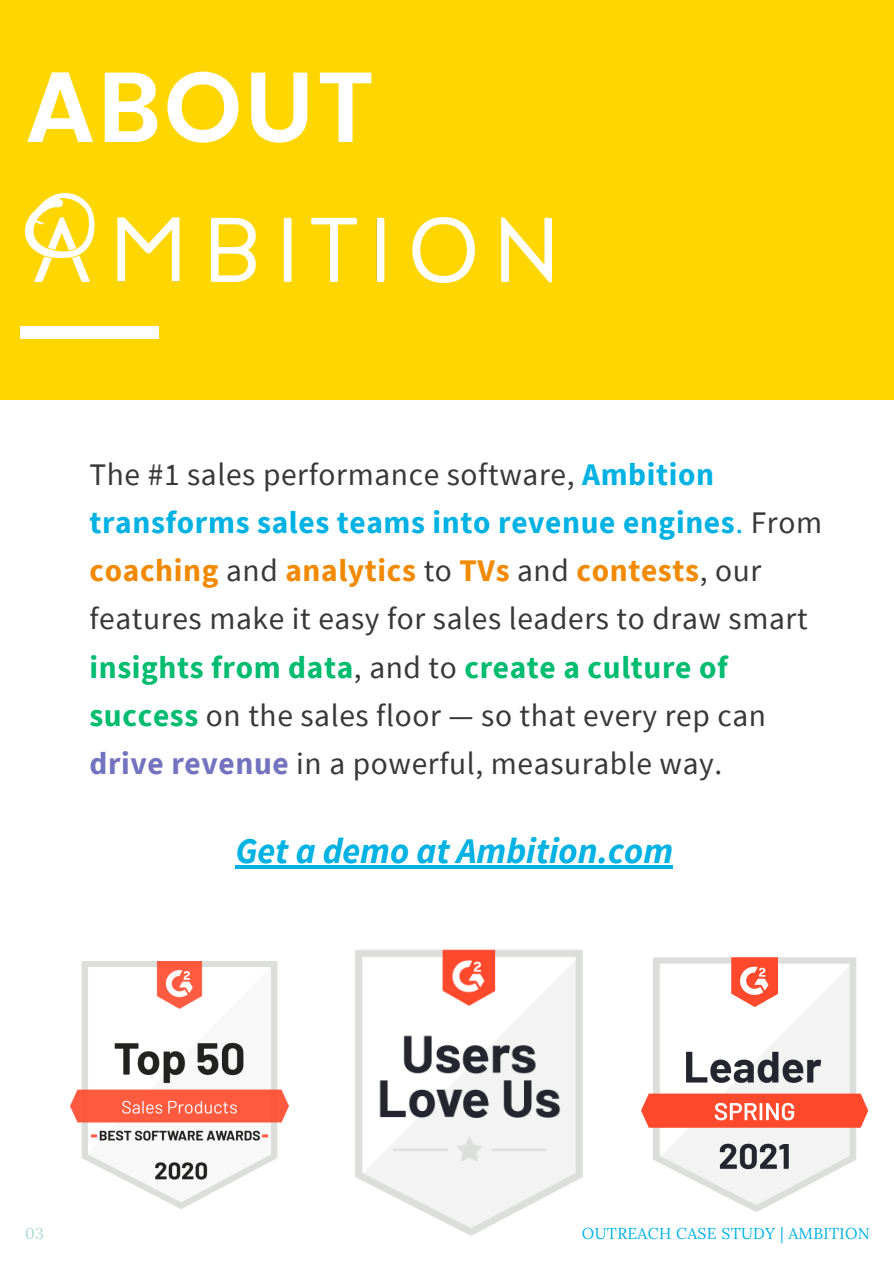
<style>
.page{position:relative;width:894px;height:1264px;background:#fff}
.page>*{position:absolute;margin:0;border:0;box-sizing:border-box;transform-origin:0 0}
.t1{font:600 99.3px "Poppins";letter-spacing:.02em;color:#fff}
.t2{font:italic 700 36px "Source Sans Pro";color:#00b2e3}
.t3{font:31.35px/48.2px "Source Sans Pro";letter-spacing:.02em;color:#383838}
.t4{font:15.75px "Lora";letter-spacing:.02em;color:#00b2e3}
.t5{font:15.75px "Lora";color:#add9d2}
.s1{font-weight:700;color:#00b2e3}
.s2{color:#00b2e3}
.s3{font-weight:700;color:#f18a00}
.s4{font-weight:700;color:#00bc70}
.s5{font-weight:700;color:#7473c0}
</style>
<div class="page">
<div style="left:0;top:0;width:893px;height:400px;background:#ffd600"></div>
<div style="left:20px;top:326px;width:139px;height:13px;background:#fff"></div>
<img style="left:25px;top:193px;width:526px;height:89px">
<img style="left:355px;top:949px;width:228px;height:287px">
<img style="left:71px;top:961px;width:217px;height:247px">
<img style="left:641px;top:957px;width:228px;height:255px">
<hr style="left:235px;top:865px;width:438px;height:3px;background:#00b2e3">
<p class="t1" style="left:25px;top:50px;width:351px">ABOUT</p>
<p class="t3" style="left:89px;top:449px;width:734px">The #1 sales performance software, <span class="s1">Ambition transforms sales teams into revenue engines</span><span class="s2">.</span> From <span class="s3">coaching</span> and <span class="s3">analytics</span> to <span class="s3">TVs</span> and <span class="s3">contests</span>, our features make it easy for sales leaders to draw smart <span class="s4">insights from data</span>, and to <span class="s4">create a culture of success</span> on the sales floor — so that every rep can <span class="s5">drive revenue</span> in a powerful, measurable way.</p>
<p class="t2" style="left:235px;top:827px;width:439px">Get a demo at Ambition.com</p>
<p class="t5" style="left:25px;top:1222px;width:20px">03</p>
<p class="t4" style="left:582px;top:1222px;width:289px">OUTREACH CASE STUDY | AMBITION</p>
</div>
